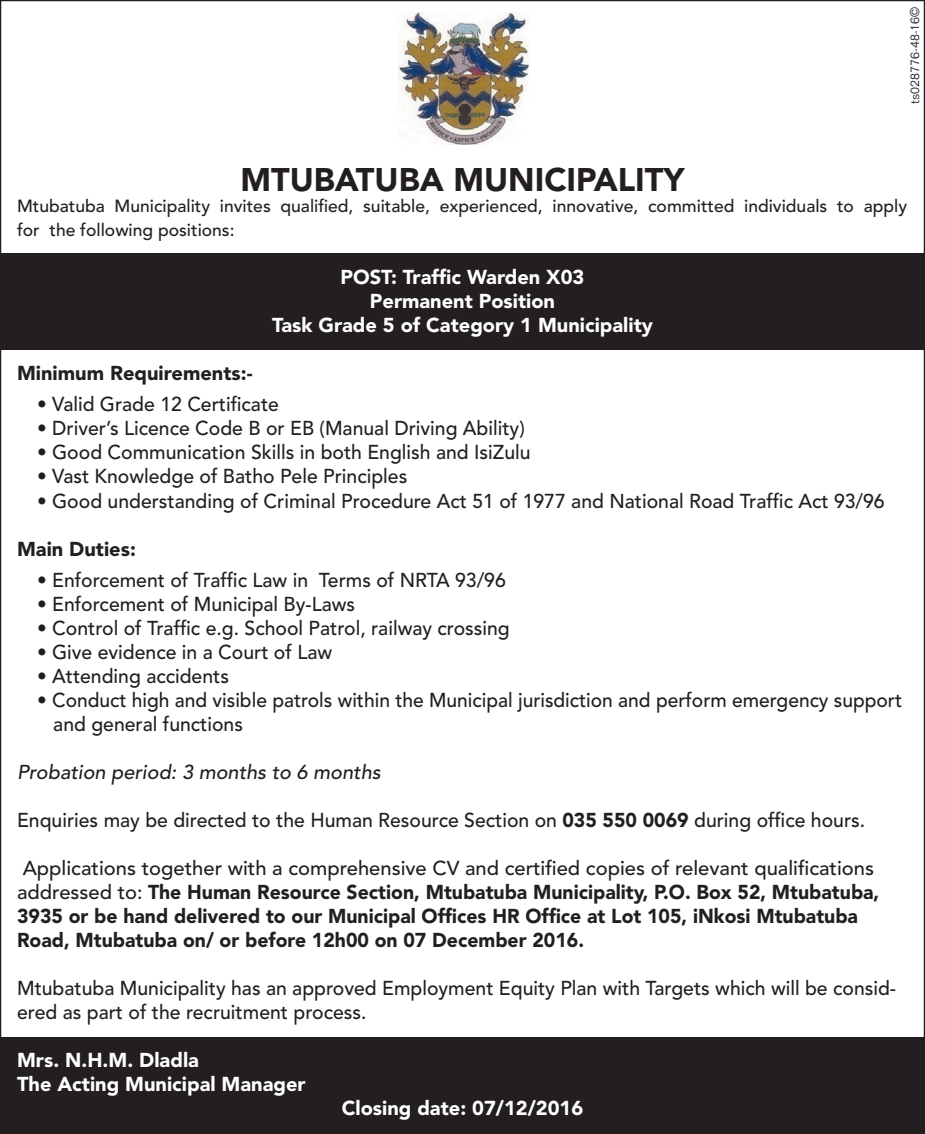
<style>
.page{position:relative;width:925px;height:1134px;background:#fff}
.page>*{position:absolute;margin:0;border:0;box-sizing:border-box;transform-origin:0 0}
.t1{font:900 32.5px "Avenir";color:#231f20}
.t2{font:500 20px/24px "Avenir";color:#231f20}
.t3{font:900 20px/24px "Avenir";color:#231f20}
.t4{font:900 20px "Avenir";color:#fff}
.t5{font:italic 500 20px "Avenir";color:#231f20}
.t6{font:500 17.5px/24px "Avenir";color:#231f20}
.t7{font:300 12.5px "Folio";color:#231f20}
.s1{font-weight:900}
.s2{font-weight:500}
</style>
<div class="page">
<div style="left:0;top:253px;width:925px;height:96px;background:#231f20"></div>
<div style="left:0;top:1038px;width:925px;height:96px;background:#231f20"></div>
<img style="left:398px;top:13px;width:130px;height:132px">
<p class="t7" style="left:907px;top:104px;width:99px;rotate:-90deg">ts028776-48-16©</p>
<p class="t1" style="left:240px;top:160px;width:446px">MTUBATUBA MUNICIPALITY</p>
<p class="t6" style="left:17px;top:194px;width:891px">Mtubatuba Municipality invites qualified, suitable, experienced, innovative, committed individuals to apply for the following positions:</p>
<p class="t4" style="left:341px;top:265px;width:245px">POST: Traffic Warden X03</p>
<p class="t4" style="left:370px;top:289px;width:187px">Permanent Position</p>
<p class="t4" style="left:272px;top:313px;width:382px">Task Grade 5 of Category 1 Municipality</p>
<p class="t3" style="left:17px;top:361px;width:237px">Minimum Requirements:-</p>
<p class="t2" style="left:37px;top:393px;width:243px">• Valid Grade 12 Certificate</p>
<p class="t2" style="left:37px;top:417px;width:489px">• Driver’s Licence Code B or EB (Manual Driving Ability)</p>
<p class="t2" style="left:37px;top:441px;width:495px">• Good Communication Skills in both English and IsiZulu</p>
<p class="t2" style="left:37px;top:465px;width:372px">• Vast Knowledge of Batho Pele Principles</p>
<p class="t2" style="left:37px;top:489px;width:849px">• Good understanding of Criminal Procedure Act 51 of 1977 and National Road Traffic Act 93/96</p>
<p class="t3" style="left:17px;top:536px;width:120px">Main Duties:</p>
<p class="t2" style="left:37px;top:569px;width:470px">• Enforcement of Traffic Law in Terms of NRTA 93/96</p>
<p class="t2" style="left:37px;top:593px;width:320px">• Enforcement of Municipal By-Laws</p>
<p class="t2" style="left:37px;top:617px;width:474px">• Control of Traffic e.g. School Patrol, railway crossing</p>
<p class="t2" style="left:37px;top:641px;width:297px">• Give evidence in a Court of Law</p>
<p class="t2" style="left:37px;top:665px;width:193px">• Attending accidents</p>
<p class="t2" style="left:53px;top:689px;width:850px;text-indent:-16px">• Conduct high and visible patrols within the Municipal jurisdiction and perform emergency support and general functions</p>
<p class="t5" style="left:17px;top:760px;width:365px">Probation period: 3 months to 6 months</p>
<p class="t2" style="left:17px;top:809px;width:850px">Enquiries may be directed to the Human Resource Section on <span class="s1">035 550 0069</span> during office hours.</p>
<p class="t3" style="left:17px;top:856px;width:864px"><span class="s2">Applications together with a comprehensive CV and certified copies of relevant qualifications addressed to:</span> The Human Resource Section, Mtubatuba Municipality, P.O. Box 52, Mtubatuba, 3935 or be hand delivered to our Municipal Offices HR Office at Lot 105, iNkosi Mtubatuba Road, Mtubatuba on/ or before 12h00 on 07 December 2016.</p>
<p class="t2" style="left:17px;top:977px;width:880px">Mtubatuba Municipality has an approved Employment Equity Plan with Targets which will be consid&shy;ered as part of the recruitment process.</p>
<p class="t4" style="left:17px;top:1048px;width:183px">Mrs. N.H.M. Dladla</p>
<p class="t4" style="left:17px;top:1072px;width:290px">The Acting Municipal Manager</p>
<p class="t4" style="left:342px;top:1096px;width:243px">Closing date: 07/12/2016</p>
</div>
